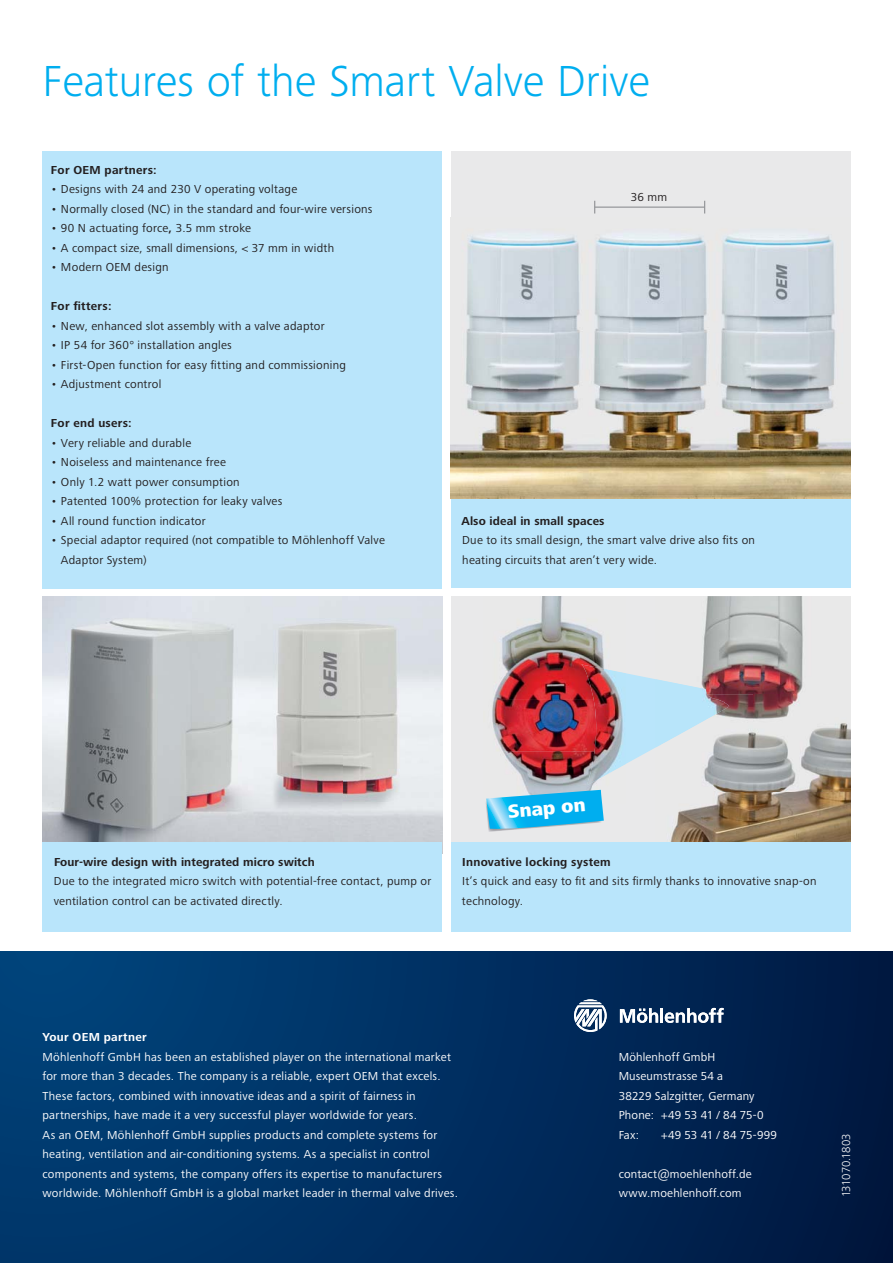
<style>
.page{position:relative;width:893px;height:1263px;background:#fff}
.page>*{position:absolute;margin:0;border:0;box-sizing:border-box;transform-origin:0 0}
.t1{font:300 45px "Frutiger Next LTW1 G";letter-spacing:-.005em;color:#00aeef}
.t2{font:800 19.5px "Frutiger Next LTW1 G";color:#fff}
.t3{font:12px/19.5px "Frutiger Next LTW1 G";letter-spacing:.02em;color:#231f20}
.t4{font:12px/19.5px "Frutiger Next LTW1 G";letter-spacing:.02em;color:#fff}
.t5{font:700 12px "Frutiger Next LTW1 G";letter-spacing:.01em;color:#231f20}
.t6{font:12px "Frutiger Next LTW1 G";color:#fff}
.t7{font:700 12px "Frutiger Next LTW1 G";letter-spacing:.025em;color:#fff}
.t8{font:300 12px "Frutiger Next LTW1 G";letter-spacing:-.025em;color:#fff}
.s1{font-weight:700}
</style>
<div class="page">
<img style="left:42px;top:596px;width:400px;height:246px">
<div style="left:451px;top:151px;width:399px;height:377px;background:#e9e9ea"></div>
<div style="left:451px;top:596px;width:399px;height:262px;background:#e9e9ea"></div>
<div style="left:42px;top:151px;width:400px;height:438px;background:#b9e5fb"></div>
<div style="left:451px;top:842px;width:399px;height:89px;background:#b9e5fb"></div>
<div style="left:42px;top:842px;width:400px;height:89px;background:#b9e5fb"></div>
<div style="left:451px;top:499px;width:399px;height:89px;background:#b9e5fb"></div>
<img style="left:451px;top:234px;width:399px;height:265px">
<div style="left:0;top:951px;width:893px;height:312px;background:linear-gradient(to right,#004279,#001943)"></div>
<img style="left:670px;top:596px;width:180px;height:246px">
<img style="left:501px;top:596px;width:103px;height:68px">
<svg style="left:594px;top:201px;width:1px;height:13px"></svg>
<hr style="left:595px;top:207px;width:110px;height:1px;background:#939598">
<svg style="left:704px;top:201px;width:1px;height:13px"></svg>
<img style="left:488px;top:829px;width:32px;height:3px">
<img style="left:486px;top:664px;width:243px;height:165px">
<svg style="left:620px;top:1008px;width:38px;height:15px"></svg>
<hr style="left:660px;top:1008px;width:3px;height:15px;background:#fff">
<svg style="left:665px;top:1008px;width:59px;height:15px"></svg>
<svg style="left:574px;top:999px;width:33px;height:33px"></svg>
<h1 class="t1" style="left:42px;top:54px;width:609px">Features of the Smart Valve Drive</h1>
<p class="t5" style="left:51px;top:165px;width:107px">For OEM partners:</p>
<p class="t3" style="left:51px;top:180px;width:248px">• Designs with 24 and 230 V operating voltage</p>
<p class="t3" style="left:51px;top:200px;width:323px">• Normally closed (NC) in the standard and four-wire versions</p>
<p class="t3" style="left:51px;top:219px;width:201px">• 90 N actuating force<span class="s1">,</span> 3.5 mm stroke</p>
<p class="t3" style="left:51px;top:239px;width:285px">• A compact size, small dimensions, &lt; 37 mm in width</p>
<p class="t3" style="left:51px;top:258px;width:119px">• Modern OEM design</p>
<p class="t5" style="left:51px;top:301px;width:62px">For fitters:</p>
<p class="t3" style="left:51px;top:317px;width:275px">• New, enhanced slot assembly with a valve adaptor</p>
<p class="t3" style="left:51px;top:336px;width:182px">• IP 54 for 360° installation angles</p>
<p class="t3" style="left:51px;top:356px;width:296px">• First-Open function for easy fitting and commissioning</p>
<p class="t3" style="left:51px;top:375px;width:112px">• Adjustment control</p>
<p class="t5" style="left:51px;top:418px;width:82px">For end users:</p>
<p class="t3" style="left:51px;top:434px;width:142px">• Very reliable and durable</p>
<p class="t3" style="left:51px;top:453px;width:177px">• Noiseless and maintenance free</p>
<p class="t3" style="left:51px;top:473px;width:190px">• Only 1.2 watt power consumption</p>
<p class="t3" style="left:51px;top:492px;width:233px">• Patented 100% protection for leaky valves</p>
<p class="t3" style="left:51px;top:512px;width:156px">• All round function indicator</p>
<p class="t3" style="left:61px;top:531px;width:325px;text-indent:-10px">• Special adaptor required (not compatible to Möhlenhoff Valve<br>Adaptor System)</p>
<p class="t3" style="left:631px;top:188px;width:38px">36 mm</p>
<p class="t5" style="left:461px;top:516px;width:145px">Also ideal in small spaces</p>
<p class="t3" style="left:462px;top:531px;width:294px">Due to its small design, the smart valve drive also fits on heating circuits that aren’t very wide.</p>
<p class="t5" style="left:54px;top:857px;width:262px">Four-wire design with integrated micro switch</p>
<p class="t3" style="left:54px;top:873px;width:379px">Due to the integrated micro switch with potential-free contact, pump or ventilation control can be activated directly.</p>
<h2 class="t2" style="left:507px;top:800px;width:79px;rotate:-5deg">Snap on</h2>
<p class="t5" style="left:462px;top:857px;width:150px">Innovative locking system</p>
<p class="t3" style="left:462px;top:873px;width:356px">It’s quick and easy to fit and sits firmly thanks to innovative snap-on technology.</p>
<p class="t7" style="left:42px;top:1032px;width:106px">Your OEM partner</p>
<p class="t4" style="left:42px;top:1048px;width:417px">Möhlenhoff GmbH has been an established player on the international market for more than 3 decades. The company is a reliable, expert OEM that excels.<br>These factors, combined with innovative ideas and a spirit of fairness in partnerships, have made it a very successful player worldwide for years.<br>As an OEM, Möhlenhoff GmbH supplies products and complete systems for heating, ventilation and air-conditioning systems. As a specialist in control components and systems, the company offers its expertise to manufacturers worldwide. Möhlenhoff GmbH is a global market leader in thermal valve drives.</p>
<p class="t4" style="left:619px;top:1048px;width:147px">Möhlenhoff GmbH<br>Museumstrasse 54 a<br>38229 Salzgitter, Germany<br>Phone: +49 53 41 / 84 75-0<br>Fax:</p>
<p class="t6" style="left:661px;top:1130px;width:117px">+49 53 41 / 84 75-999</p>
<p class="t4" style="left:619px;top:1165px;width:134px">contact@moehlenhoff.de www.moehlenhoff.com</p>
<p class="t8" style="left:839px;top:1197px;width:66px;rotate:-90deg">131070.1803</p>
</div>
